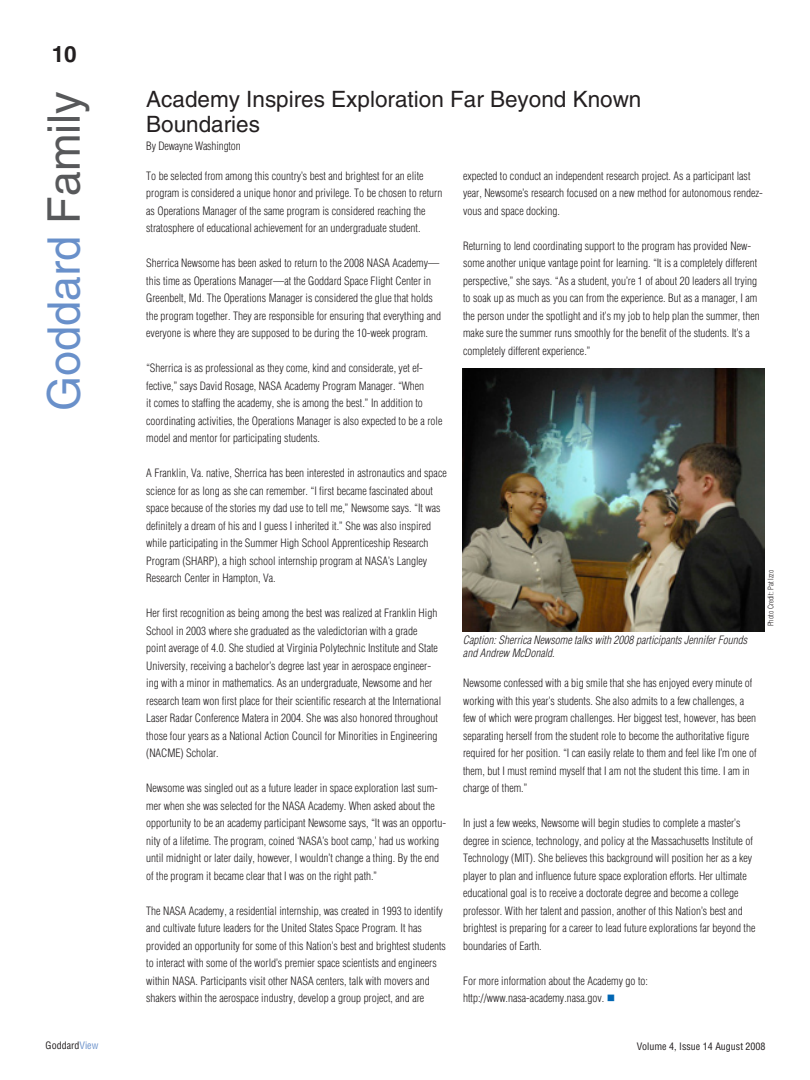
<style>
.page{position:relative;width:810px;height:1080px;background:#fff}
.page>*{position:absolute;margin:0;border:0;box-sizing:border-box;transform-origin:0 0}
.t1{font:45px "Helvetica";color:#6990ca}
.t2{font:22.5px/25px "Helvetica";color:#231f20}
.t3{font:700 22.5px "Helvetica";color:#231f20}
.t4{font:300 condensed 11.25px/17.5px "Helvetica";color:#231f20}
.t5{font:italic 300 condensed 11.25px/13.8px "Helvetica";color:#231f20}
.t6{font:condensed 10px "Helvetica";color:#231f20}
.t7{font:300 condensed 7.5px "Helvetica";color:#231f20}
.s1{color:#57585a}
.s2{color:#0166b3}
.s3{color:#6990ca}
</style>
<div class="page">
<img style="left:463px;top:369px;width:302px;height:262px">
<h2 class="t3" style="left:52px;top:41px;width:27px">10</h2>
<h1 class="t1" style="left:38px;top:411px;width:322px;rotate:-90deg">Goddard <span class="s1">Family</span></h1>
<h2 class="t2" style="left:146px;top:87px;width:497px">Academy Inspires Exploration Far Beyond Known<br>Boundaries</h2>
<p class="t4" style="left:146px;top:137px;width:96px">By Dewayne Washington</p>
<p class="t4" style="left:146px;top:167px;width:298px">To be selected from among this country’s best and brightest for an elite program is considered a unique honor and privilege. To be chosen to return as Operations Manager of the same program is considered reaching the stratosphere of educational achievement for an undergraduate student.</p>
<p class="t4" style="left:146px;top:254px;width:296px">Sherrica Newsome has been asked to return to the 2008 NASA Academy— this time as Operations Manager—at the Goddard Space Flight Center in Greenbelt, Md. The Operations Manager is considered the glue that holds the program together. They are responsible for ensuring that everything and everyone is where they are supposed to be during the 10-week program.</p>
<p class="t4" style="left:146px;top:359px;width:298px">“Sherrica is as professional as they come, kind and considerate, yet ef&shy;fective,” says David Rosage, NASA Academy Program Manager. “When<br>it comes to staffing the academy, she is among the best.” In addition to coordinating activities, the Operations Manager is also expected to be a role model and mentor for participating students.</p>
<p class="t4" style="left:146px;top:464px;width:302px">A Franklin, Va. native, Sherrica has been interested in astronautics and space science for as long as she can remember. “I first became fascinated about space because of the stories my dad use to tell me,” Newsome says. “It was definitely a dream of his and I guess I inherited it.” She was also inspired while participating in the Summer High School Apprenticeship Research Program (SHARP), a high school internship program at NASA’s Langley Research Center in Hampton, Va.</p>
<p class="t4" style="left:146px;top:604px;width:296px">Her first recognition as being among the best was realized at Franklin High School in 2003 where she graduated as the valedictorian with a grade<br>point average of 4.0. She studied at Virginia Polytechnic Institute and State University, receiving a bachelor’s degree last year in aerospace engineer&shy;ing with a minor in mathematics. As an undergraduate, Newsome and her research team won first place for their scientific research at the International Laser Radar Conference Matera in 2004. She was also honored throughout those four years as a National Action Council for Minorities in Engineering (NACME) Scholar.</p>
<p class="t4" style="left:146px;top:779px;width:301px">Newsome was singled out as a future leader in space exploration last sum&shy;mer when she was selected for the NASA Academy. When asked about the opportunity to be an academy participant Newsome says, “It was an opportu&shy;nity of a lifetime. The program, coined ‘NASA’s boot camp,’ had us working until midnight or later daily, however, I wouldn’t change a thing. By the end of the program it became clear that I was on the right path.”</p>
<p class="t4" style="left:146px;top:902px;width:301px">The NASA Academy, a residential internship, was created in 1993 to identify and cultivate future leaders for the United States Space Program. It has provided an opportunity for some of this Nation’s best and brightest students to interact with some of the world’s premier space scientists and engineers within NASA. Participants visit other NASA centers, talk with movers and shakers within the aerospace industry, develop a group project, and are</p>
<p class="t4" style="left:463px;top:167px;width:301px">expected to conduct an independent research project. As a participant last year, Newsome’s research focused on a new method for autonomous rendez&shy;vous and space docking.</p>
<p class="t4" style="left:463px;top:237px;width:298px">Returning to lend coordinating support to the program has provided New&shy;some another unique vantage point for learning. “It is a completely different perspective,” she says. “As a student, you’re 1 of about 20 leaders all trying to soak up as much as you can from the experience. But as a manager, I am the person under the spotlight and it’s my job to help plan the summer, then make sure the summer runs smoothly for the benefit of the students. It’s a completely different experience.”</p>
<p class="t7" style="left:766px;top:626px;width:58px;rotate:-90deg">Photo Credit: Pat Izzo</p>
<p class="t5" style="left:463px;top:633px;width:286px">Caption: Sherrica Newsome talks with 2008 participants Jennifer Founds and Andrew McDonald.</p>
<p class="t4" style="left:463px;top:674px;width:295px">Newsome confessed with a big smile that she has enjoyed every minute of working with this year’s students. She also admits to a few challenges, a few of which were program challenges. Her biggest test, however, has been separating herself from the student role to become the authoritative figure required for her position. “I can easily relate to them and feel like I’m one of them, but I must remind myself that I am not the student this time. I am in charge of them.”</p>
<p class="t4" style="left:463px;top:814px;width:294px">In just a few weeks, Newsome will begin studies to complete a master’s degree in science, technology, and policy at the Massachusetts Institute of Technology (MIT). She believes this background will position her as a key player to plan and influence future space exploration efforts. Her ultimate educational goal is to receive a doctorate degree and become a college professor. With her talent and passion, another of this Nation’s best and brightest is preparing for a career to lead future explorations far beyond the boundaries of Earth.</p>
<p class="t4" style="left:463px;top:972px;width:186px">For more information about the Academy go to: http://www.nasa-academy.nasa.gov. <span class="s2">■</span></p>
<p class="t6" style="left:46px;top:1039px;width:54px">Goddard<span class="s3">View</span></p>
<p class="t6" style="left:637px;top:1040px;width:130px">Volume 4, Issue 14 August 2008</p>
</div>
